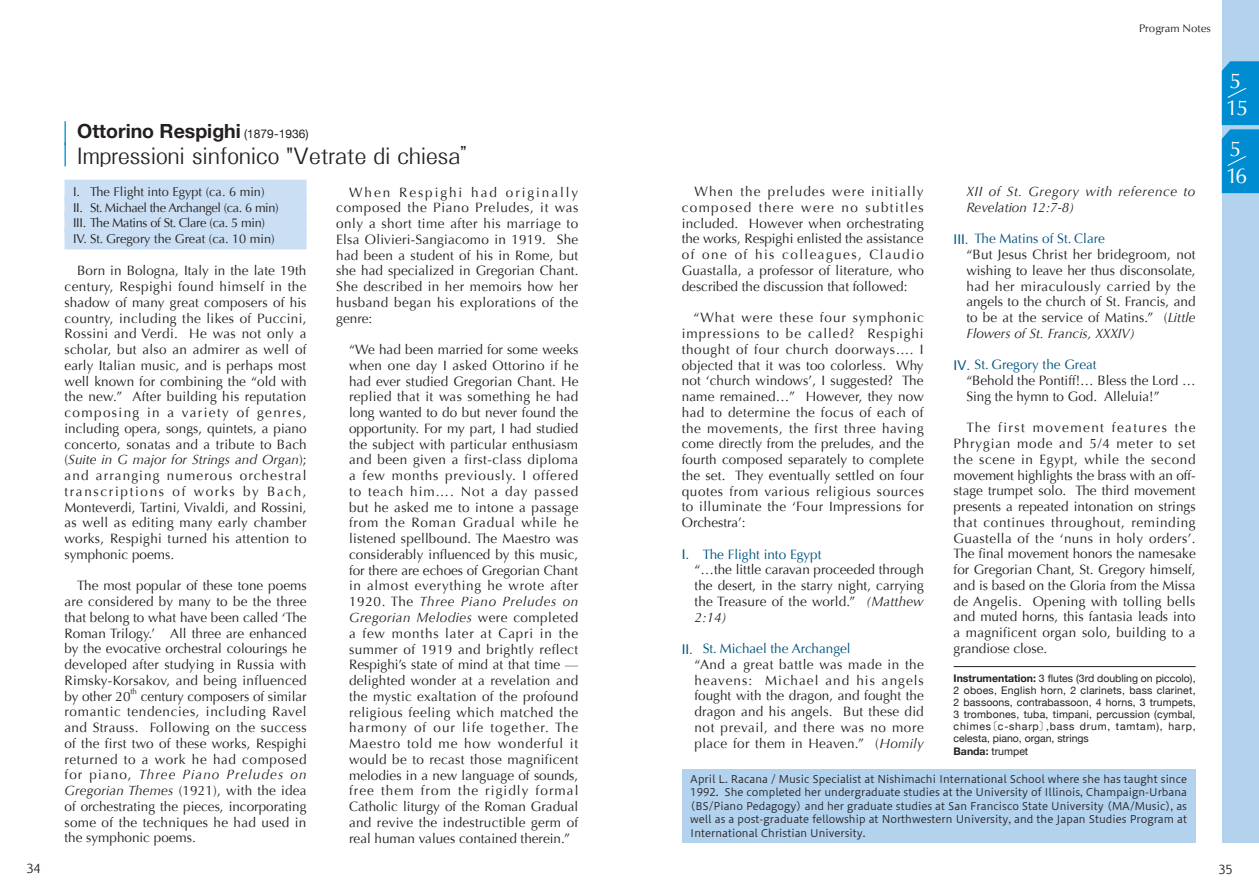
<style>
.page{position:relative;width:1259px;height:893px;background:#fff}
.page>*{position:absolute;margin:0;border:0;box-sizing:border-box;transform-origin:0 0}
.t1{font:21.75px/27.3px "URW Classico T";color:#fff}
.t2{font:21px "Folk Pro";color:#231f20}
.t3{font:700 19.5px "Helvetica Neue";color:#231f20}
.t4{font:13.5px/15.8px "Optima";letter-spacing:.01em;color:#231f20;text-align:justify}
.t5{font:italic 13.5px/15.8px "Optima";letter-spacing:.045em;color:#231f20}
.t6{font:12.75px/15.8px "Optima";letter-spacing:-.025em;color:#231f20}
.t7{font:12px "Euphemia UCAS";color:#231f20}
.t8{font:11.25px "URW Classico T";color:#231f20}
.t9{font:10.5px/13.5px "Hiragino UD Sans Std W3";color:#231f20;text-align:justify}
.t10{font:10.5px/12px "Helvetica Neue";color:#231f20;text-align:justify}
.t11{font:7.8px "Optima";color:#231f20}
.s1{font-weight:400;font-size:12px}
.s2{font-style:italic}
.s3{font-family:"Arial Unicode MS";color:#00527e}
.s4{color:#00527e}
.s5{font-weight:700}
.s6{font-family:"Koz Min Pro"}
</style>
<div class="page">
<div style="left:1221px;top:0;width:38px;height:843px;background:#b2d2ee"></div>
<svg style="left:1221px;top:61px;width:38px;height:132px;background:#1092d3"></svg>
<hr style="left:64px;top:121px;width:2px;height:24px;background:#008cd1">
<hr style="left:64px;top:142px;width:2px;height:24px;background:#008cd1">
<div style="left:64px;top:180px;width:242px;height:22px;background:#cadff3"></div>
<div style="left:64px;top:195px;width:242px;height:23px;background:#cadff3"></div>
<div style="left:64px;top:211px;width:242px;height:23px;background:#cadff3"></div>
<div style="left:64px;top:227px;width:242px;height:22px;background:#cadff3"></div>
<hr style="left:953px;top:666px;width:242px;height:1px;background:#231f20">
<div style="left:682px;top:769px;width:513px;height:73px;background:#b2d2ee"></div>
<h3 class="t3" style="left:77px;top:116px;width:233px">Ottorino Respighi <span class="s1">(1879-1936)</span></h3>
<h2 class="t2" style="left:77px;top:138px;width:405px">Impressioni sinfonico "Vetrate di chiesa”</h2>
<p class="t6" style="left:73px;top:184px;width:207px">I. The Flight into Egypt (ca. 6 min)<br>II. St. Michael the Archangel (ca. 6 min)<br>III. The Matins of St. Clare (ca. 5 min)<br>IV. St. Gregory the Great (ca. 10 min)</p>
<p class="t4" style="left:64px;top:263px;width:244px;text-indent:13px">Born in Bologna, Italy in the late 19th century, Respighi found himself in the shadow of many great composers of his country, including the likes of Puccini, Rossini and Verdi. He was not only a scholar, but also an admirer as well of early Italian music, and is perhaps most well known for combining the “old with the new.” After building his reputation composing in a variety of genres, including opera, songs, quintets, a piano concerto, sonatas and a tribute to Bach (<span class="s2">Suite in G major for Strings and Organ</span>); and arranging numerous orchestral transcriptions of works by Bach, Monteverdi, Tartini, Vivaldi, and Rossini, as well as editing many early chamber works, Respighi turned his attention to symphonic poems.</p>
<p class="t4" style="left:64px;top:578px;width:244px;text-indent:13px">The most popular of these tone poems are considered by many to be the three that belong to what have been called ‘The Roman Trilogy.’ All three are enhanced by the evocative orchestral colourings he developed after studying in Russia with Rimsky-Korsakov, and being influenced by other 20</p>
<p class="t4" style="left:336px;top:184px;width:244px;text-indent:13px">When Respighi had originally composed the Piano Preludes, it was only a short time after his marriage to Elsa Olivieri-Sangiacomo in 1919. She had been a student of his in Rome, but she had specialized in Gregorian Chant.<br>She described in her memoirs how her husband began his explorations of the genre:</p>
<p class="t4" style="left:349px;top:342px;width:231px">“We had been married for some weeks when one day I asked Ottorino if he had ever studied Gregorian Chant. He replied that it was something he had long wanted to do but never found the opportunity. For my part, I had studied the subject with particular enthusiasm and been given a first-class diploma a few months previously. I offered to teach him…. Not a day passed but he asked me to intone a passage from the Roman Gradual while he listened spellbound. The Maestro was considerably influenced by this music, for there are echoes of Gregorian Chant in almost everything he wrote after 1920. The <span class="s2">Three Piano Preludes on Gregorian Melodies</span> were completed a few months later at Capri in the summer of 1919 and brightly reflect Respighi’s state of mind at that time — delighted wonder at a revelation and the mystic exaltation of the profound religious feeling which matched the harmony of our life together. The Maestro told me how wonderful it would be to recast those magnificent melodies in a new language of sounds, free them from the rigidly formal Catholic liturgy of the Roman Gradual and revive the indestructible germ of real human values contained therein.”</p>
<p class="t11" style="left:130px;top:687px;width:8px">th</p>
<p class="t4" style="left:64px;top:688px;width:244px;text-indent:76px">century composers of similar romantic tendencies, including Ravel and Strauss. Following on the success of the first two of these works, Respighi returned to a work he had composed for piano, <span class="s2">Three Piano Preludes on Gregorian Themes</span> (1921), with the idea of orchestrating the pieces, incorporating some of the techniques he had used in the symphonic poems.</p>
<p class="t8" style="left:1139px;top:22px;width:73px">Program Notes</p>
<p class="t5" style="left:966px;top:184px;width:231px">XII of St. Gregory with reference to<br>Revelation 12:7-8)</p>
<p class="t4" style="left:966px;top:231px;width:231px;text-align:left;text-indent:-13px"><span class="s3">III.</span> <span class="s4">The Matins of St. Clare<br></span>“But Jesus Christ her bridegroom, not wishing to leave her thus disconsolate, had her miraculously carried by the angels to the church of St. Francis, and to be at the service of Matins.” (<span class="s2">Little Flowers of St. Francis, XXXIV)</span></p>
<p class="t4" style="left:966px;top:357px;width:231px;text-align:left;text-indent:-13px"><span class="s3">IV.</span> <span class="s4">St. Gregory the Great<br></span>“Behold the Pontiff!… Bless the Lord …<br>Sing the hymn to God. Alleluia!”</p>
<p class="t4" style="left:953px;top:420px;width:244px;text-indent:13px">The first movement features the Phrygian mode and 5/4 meter to set the scene in Egypt, while the second movement highlights the brass with an off&shy;stage trumpet solo. The third movement presents a repeated intonation on strings that continues throughout, reminding Guastella of the ‘nuns in holy orders’.<br>The final movement honors the namesake for Gregorian Chant, St. Gregory himself, and is based on the Gloria from the Missa de Angelis. Opening with tolling bells and muted horns, this fantasia leads into a magnificent organ solo, building to a grandiose close.</p>
<p class="t10" style="left:953px;top:673px;width:244px"><span class="s5">Instrumentation:</span> 3 flutes (3rd doubling on piccolo), 2 oboes, English horn, 2 clarinets, bass clarinet, 2 bassoons, contrabassoon, 4 horns, 3 trumpets, 3 trombones, tuba, timpani, percussion (cymbal, chimes<span class="s6">〔</span>c-sharp<span class="s6">〕</span>,bass drum, tamtam), harp, celesta, piano, organ, strings</p>
<p class="t10" style="left:953px;top:746px;width:76px"><span class="s5">Banda:</span> trumpet</p>
<p class="t9" style="left:690px;top:771px;width:498px">April L. Racana / Music Specialist at Nishimachi International School where she has taught since 1992. She completed her undergraduate studies at the University of Illinois, Champaign-Urbana (BS/Piano Pedagogy) and her graduate studies at San Francisco State University (MA/Music), as well as a post-graduate fellowship at Northwestern University, and the Japan Studies Program at International Christian University.</p>
<p class="t4" style="left:682px;top:184px;width:244px;text-indent:13px">When the preludes were initially composed there were no subtitles included. However when orchestrating the works, Respighi enlisted the assistance of one of his colleagues, Claudio Guastalla, a professor of literature, who described the discussion that followed:</p>
<p class="t4" style="left:682px;top:310px;width:244px;text-indent:12px">“What were these four symphonic impressions to be called? Respighi thought of four church doorways…. I objected that it was too colorless. Why not ‘church windows’, I suggested? The name remained…” However, they now had to determine the focus of each of the movements, the first three having come directly from the preludes, and the fourth composed separately to complete the set. They eventually settled on four quotes from various religious sources to illuminate the ‘Four Impressions for Orchestra’:</p>
<p class="t4" style="left:694px;top:546px;width:231px;text-align:left;text-indent:-13px"><span class="s3">I.</span> <span class="s4">The Flight into Egypt<br></span>“…the little caravan proceeded through the desert, in the starry night, carrying the Treasure of the world.” <span class="s2">(Matthew<br>2:14)</span></p>
<p class="t4" style="left:694px;top:641px;width:231px;text-align:left;text-indent:-13px"><span class="s3">II.</span> <span class="s4">St. Michael the Archangel<br></span>“And a great battle was made in the heavens: Michael and his angels fought with the dragon, and fought the dragon and his angels. But these did not prevail, and there was no more place for them in Heaven.” (<span class="s2">Homily</span></p>
<h1 class="t1" style="left:1225px;top:67px;width:24px">5<br>15</h1>
<h1 class="t1" style="left:1225px;top:135px;width:23px">5<br>16</h1>
<p class="t7" style="left:27px;top:860px;width:15px">34</p>
<p class="t7" style="left:1218px;top:861px;width:15px">35</p>
</div>
